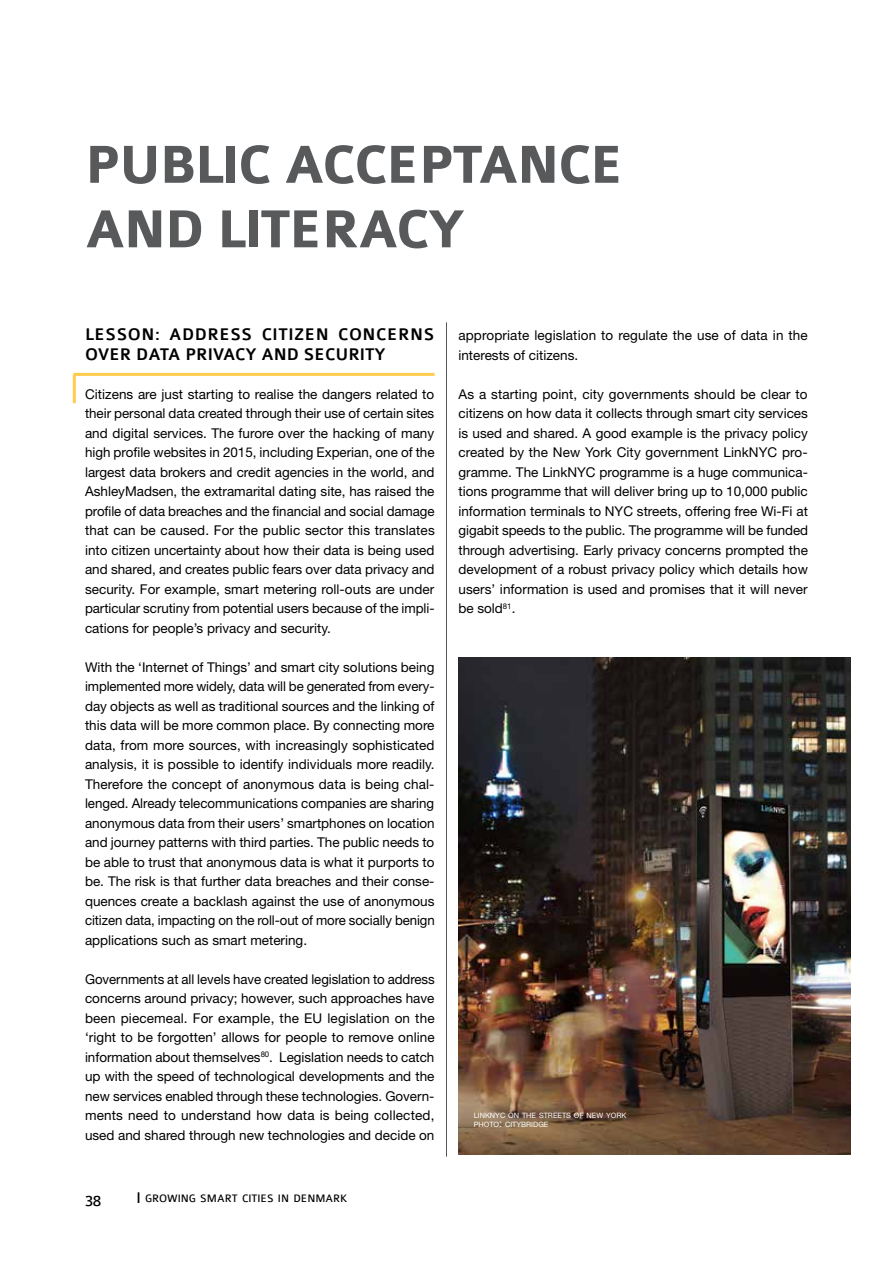
<style>
.page{position:relative;width:893px;height:1263px;background:#fff}
.page>*{position:absolute;margin:0;border:0;box-sizing:border-box;transform-origin:0 0}
.t1{font:700 57px/64.5px "Colaborate";letter-spacing:-.03em;color:#58595b}
.t2{font:500 18px/19.5px "Colaborate";letter-spacing:.03em;color:#000}
.t3{font:16.5px "Colaborate";color:#000}
.t4{font:13.5px/19.5px "Helvetica Neue LT Std";color:#000;text-align:justify}
.t5{font:11.55px "Colaborate";color:#000}
.t6{font:7.35px/9px "Helvetica Neue LT Std";color:#fff}
.s1{font-size:16.5px}
.s2{font-size:10.5px}
</style>
<div class="page">
<hr style="left:446px;top:322px;width:1px;height:835px;background:#58595b">
<img style="left:458px;top:657px;width:392px;height:497px">
<hr style="left:73px;top:374px;width:3px;height:29px;background:#ffcc4e">
<hr style="left:74px;top:373px;width:360px;height:3px;background:#ffcc4e">
<h1 class="t1" style="left:85px;top:134px;width:541px">PUBLIC ACCEPTANCE<br>AND LITERACY</h1>
<h2 class="t2" style="left:85px;top:325px;width:351px">LESSON: ADDRESS CITIZEN CONCERNS<br>OVER DATA PRIVACY AND SECURITY</h2>
<p class="t4" style="left:85px;top:384px;width:351px">Citizens are just starting to realise the dangers related to their personal data created through their use of certain sites and digital services. The furore over the hacking of many high profile websites in 2015, including Experian, one of the largest data brokers and credit agencies in the world, and AshleyMadsen, the extramarital dating site, has raised the profile of data breaches and the financial and social damage that can be caused. For the public sector this translates into citizen uncertainty about how their data is being used and shared, and creates public fears over data privacy and security. For example, smart metering roll-outs are under particular scrutiny from potential users because of the impli&shy;cations for people’s privacy and security.</p>
<p class="t4" style="left:85px;top:657px;width:351px">With the ‘Internet of Things’ and smart city solutions being implemented more widely, data will be generated from every&shy;day objects as well as traditional sources and the linking of this data will be more common place. By connecting more data, from more sources, with increasingly sophisticated analysis, it is possible to identify individuals more readily.<br>Therefore the concept of anonymous data is being chal&shy;lenged. Already telecommunications companies are sharing anonymous data from their users’ smartphones on location and journey patterns with third parties. The public needs to be able to trust that anonymous data is what it purports to be. The risk is that further data breaches and their conse&shy;quences create a backlash against the use of anonymous citizen data, impacting on the roll-out of more socially benign applications such as smart metering.</p>
<p class="t4" style="left:85px;top:969px;width:351px">Governments at all levels have created legislation to address concerns around privacy; however, such approaches have been piecemeal. For example, the EU legislation on the ‘right to be forgotten’ allows for people to remove online information about themselves<sup>80</sup>. Legislation needs to catch up with the speed of technological developments and the new services enabled through these technologies. Govern&shy;ments need to understand how data is being collected, used and shared through new technologies and decide on</p>
<p class="t3" style="left:85px;top:1192px;width:18px">38</p>
<p class="t5" style="left:136px;top:1192px;width:213px"><span class="s1">I</span> GROWING SMART CITIES IN DENMARK</p>
<p class="t4" style="left:458px;top:326px;width:351px">appropriate legislation to regulate the use of data in the interests of citizens.</p>
<p class="t4" style="left:458px;top:384px;width:351px">As a starting point, city governments should be clear to citizens on how data it collects through smart city services is used and shared. A good example is the privacy policy created by the New York City government LinkNYC pro&shy;gramme. The LinkNYC programme is a huge communica&shy;tions programme that will deliver bring up to 10,000 public information terminals to NYC streets, offering free Wi-Fi at gigabit speeds to the public. The programme will be funded through advertising. Early privacy concerns prompted the development of a robust privacy policy which details how users’ information is used and promises that it will never be sold<sup>81</sup>.</p>
<p class="t6" style="left:474px;top:1111px;width:154px">LINKNYC ON THE STREETS OF NEW YORK<br>PHOTO<span class="s2">:</span> CITYBRIDGE</p>
</div>
